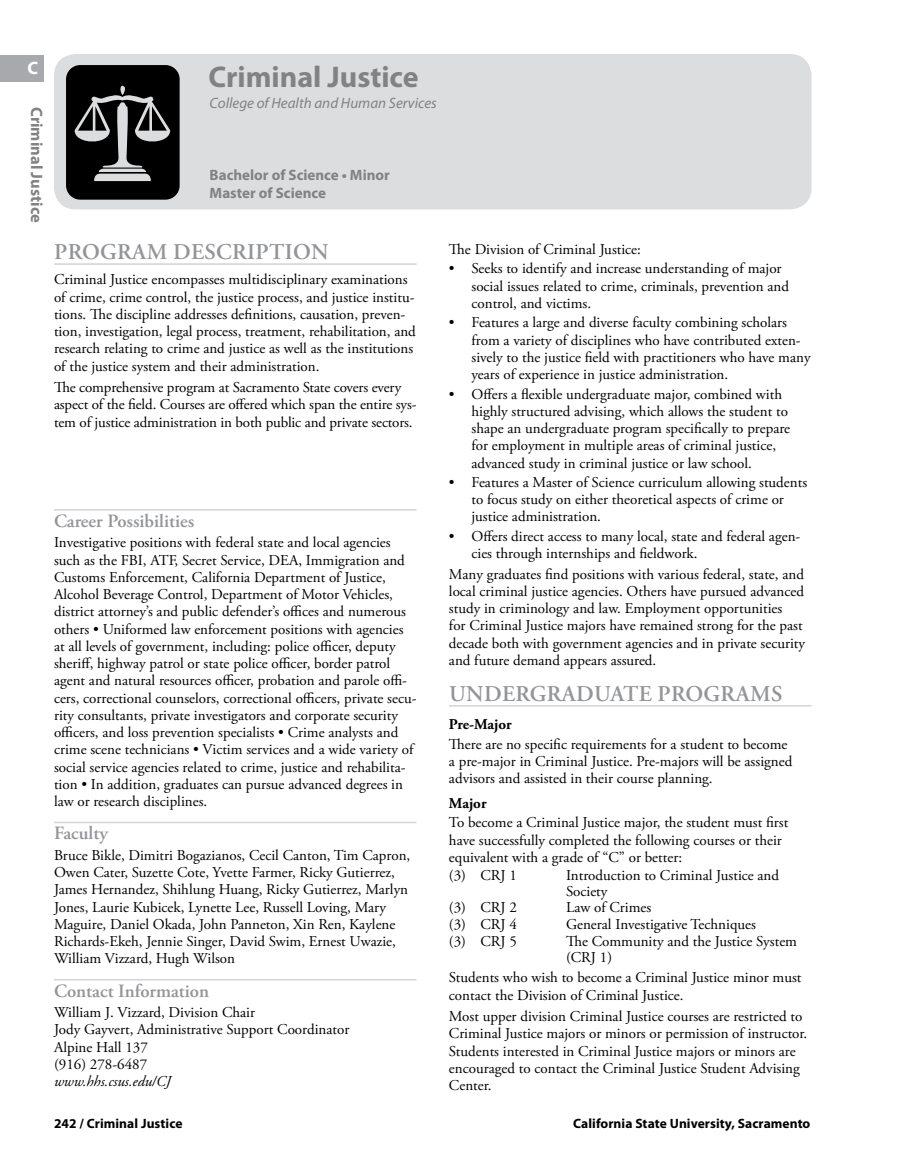
<style>
.page{position:relative;width:905px;height:1175px;background:#fff}
.page>*{position:absolute;margin:0;border:0;box-sizing:border-box;transform-origin:0 0}
.t1{font:700 30px "Myriad Pro";color:#808284}
.t2{font:600 22.5px "Adobe Garamond Pro";letter-spacing:.015em;color:#939598}
.t3{font:600 18.75px "Adobe Garamond Pro";color:#939598}
.t4{font:700 18px "Myriad Pro";color:#fff}
.t5{font:700 16.5px "Myriad Pro";color:#808284}
.t6{font:15px/17.2px "Adobe Garamond Pro";color:#000}
.t7{font:700 15px/17.9px "Myriad Pro";color:#808284}
.t8{font:italic 15px "Myriad Pro";color:#808284}
.t9{font:italic 15px "Adobe Garamond Pro";color:#000}
.t10{font:700 15px "Adobe Garamond Pro";color:#000}
.t11{font:700 13.5px "Myriad Pro";letter-spacing:.005em;color:#000}
</style>
<div class="page">
<div style="left:0;top:55px;width:44px;height:27px;background:#a7a9ac"></div>
<hr style="left:54px;top:263px;width:362px;height:2px;background:#d1d3d4">
<hr style="left:449px;top:705px;width:362px;height:1px;background:#d1d3d4">
<hr style="left:54px;top:509px;width:362px;height:1px;background:#d1d3d4">
<hr style="left:54px;top:821px;width:362px;height:2px;background:#d1d3d4">
<hr style="left:54px;top:979px;width:362px;height:1px;background:#d1d3d4">
<div style="left:54px;top:54px;width:757px;height:155px;background:#dcddde;border-radius:22px"></div>
<div style="left:66px;top:65px;width:113px;height:134px;background:#000;border-radius:14px"></div>
<svg style="left:75px;top:85px;width:95px;height:96px"></svg>
<p class="t4" style="left:-10px;top:56px;width:25px">c</p>
<p class="t5" style="left:47px;top:107px;width:117px;rotate:90deg">Criminal Justice</p>
<h1 class="t1" style="left:208px;top:57px;width:212px">Criminal Justice</h1>
<p class="t8" style="left:210px;top:94px;width:229px">College of Health and Human Services</p>
<p class="t7" style="left:210px;top:165px;width:182px">Bachelor of Science • Minor<br>Master of Science</p>
<h2 class="t2" style="left:54px;top:239px;width:276px">Program Description</h2>
<p class="t6" style="left:54px;top:271px;width:363px">Criminal Justice encompasses multidisciplinary examinations of crime, crime control, the justice process, and justice institu&shy;tions. The discipline addresses definitions, causation, preven&shy;tion, investigation, legal process, treatment, rehabilitation, and research relating to crime and justice as well as the institutions of the justice system and their administration.</p>
<p class="t6" style="left:54px;top:379px;width:364px">The comprehensive program at Sacramento State covers every aspect of the field. Courses are offered which span the entire sys&shy;tem of justice administration in both public and private sectors.</p>
<p class="t3" style="left:54px;top:510px;width:142px">Career Possibilities</p>
<p class="t6" style="left:54px;top:534px;width:364px">Investigative positions with federal state and local agencies such as the FBI, ATF, Secret Service, DEA, Immigration and Customs Enforcement, California Department of Justice, Alcohol Beverage Control, Department of Motor Vehicles, district attorney’s and public defender’s offices and numerous others • Uniformed law enforcement positions with agencies at all levels of government, including: police officer, deputy sheriff, highway patrol or state police officer, border patrol agent and natural resources officer, probation and parole offi&shy;cers, correctional counselors, correctional officers, private secu&shy;rity consultants, private investigators and corporate security officers, and loss prevention specialists • Crime analysts and crime scene technicians • Victim services and a wide variety of social service agencies related to crime, justice and rehabilita&shy;tion • In addition, graduates can pursue advanced degrees in law or research disciplines.</p>
<p class="t3" style="left:54px;top:822px;width:55px">Faculty</p>
<p class="t6" style="left:54px;top:847px;width:358px">Bruce Bikle, Dimitri Bogazianos, Cecil Canton, Tim Capron, Owen Cater, Suzette Cote, Yvette Farmer, Ricky Gutierrez, James Hernandez, Shihlung Huang, Ricky Gutierrez, Marlyn Jones, Laurie Kubicek, Lynette Lee, Russell Loving, Mary Maguire, Daniel Okada, John Panneton, Xin Ren, Kaylene Richards-Ekeh, Jennie Singer, David Swim, Ernest Uwazie, William Vizzard, Hugh Wilson</p>
<p class="t3" style="left:54px;top:979px;width:157px">Contact Information</p>
<p class="t6" style="left:54px;top:1004px;width:297px">William J. Vizzard, Division Chair<br>Jody Gayvert, Administrative Support Coordinator<br>Alpine Hall 137<br>(916) 278-6487</p>
<p class="t9" style="left:54px;top:1072px;width:118px">www.hhs.csus.edu/CJ</p>
<p class="t6" style="left:449px;top:241px;width:193px">The Division of Criminal Justice:</p>
<p class="t6" style="left:471px;top:260px;width:319px;text-indent:-22px">• Seeks to identify and increase understanding of major social issues related to crime, criminals, prevention and control, and victims.</p>
<p class="t6" style="left:471px;top:314px;width:340px;text-indent:-22px">• Features a large and diverse faculty combining scholars from a variety of disciplines who have contributed exten&shy;sively to the justice field with practitioners who have many years of experience in justice administration.</p>
<p class="t6" style="left:471px;top:386px;width:320px;text-indent:-22px">• Offers a flexible undergraduate major, combined with highly structured advising, which allows the student to shape an undergraduate program specifically to prepare for employment in multiple areas of criminal justice, advanced study in criminal justice or law school.</p>
<p class="t6" style="left:471px;top:474px;width:337px;text-indent:-22px">• Features a Master of Science curriculum allowing students to focus study on either theoretical aspects of crime or justice administration.</p>
<p class="t6" style="left:471px;top:528px;width:330px;text-indent:-22px">• Offers direct access to many local, state and federal agen&shy;cies through internships and fieldwork.</p>
<p class="t6" style="left:449px;top:566px;width:357px">Many graduates find positions with various federal, state, and local criminal justice agencies. Others have pursued advanced study in criminology and law. Employment opportunities<br>for Criminal Justice majors have remained strong for the past decade both with government agencies and in private security and future demand appears assured.</p>
<h2 class="t2" style="left:449px;top:681px;width:69px">UNDERGRA</h2>
<h2 class="t2" style="left:576px;top:681px;width:50px">DUATE</h2>
<h2 class="t2" style="left:657px;top:681px;width:31px">PROGRAMS</h2>
<p class="t10" style="left:449px;top:715px;width:64px">Pre-Major</p>
<p class="t6" style="left:449px;top:735px;width:345px">There are no specific requirements for a student to become a pre-major in Criminal Justice. Pre-majors will be assigned advisors and assisted in their course planning.</p>
<p class="t10" style="left:449px;top:794px;width:39px">Major</p>
<p class="t6" style="left:449px;top:814px;width:341px">To become a Criminal Justice major, the student must first have successfully completed the following courses or their equivalent with a grade of “C” or better:<br>(3) CRJ 1</p>
<p class="t6" style="left:566px;top:867px;width:215px;line-height:15.8px">Introduction to Criminal Justice and<br>Society</p>
<p class="t6" style="left:449px;top:899px;width:70px">(3) CRJ 2</p>
<p class="t6" style="left:566px;top:899px;width:87px">Law of Crimes</p>
<p class="t6" style="left:449px;top:916px;width:70px">(3) CRJ 4</p>
<p class="t6" style="left:566px;top:916px;width:191px">General Investigative Techniques</p>
<p class="t6" style="left:449px;top:933px;width:70px">(3) CRJ 5</p>
<p class="t6" style="left:566px;top:934px;width:232px;line-height:15.8px">The Community and the Justice System (CRJ 1)</p>
<p class="t6" style="left:449px;top:969px;width:354px">Students who wish to become a Criminal Justice minor must contact the Division of Criminal Justice.</p>
<p class="t6" style="left:449px;top:1008px;width:360px">Most upper division Criminal Justice courses are restricted to Criminal Justice majors or minors or permission of instructor.<br>Students interested in Criminal Justice majors or minors are encouraged to contact the Criminal Justice Student Advising Center.</p>
<p class="t11" style="left:54px;top:1114px;width:130px">242 / Criminal Justice</p>
<p class="t11" style="left:573px;top:1114px;width:239px">California State University, Sacramento</p>
</div>
